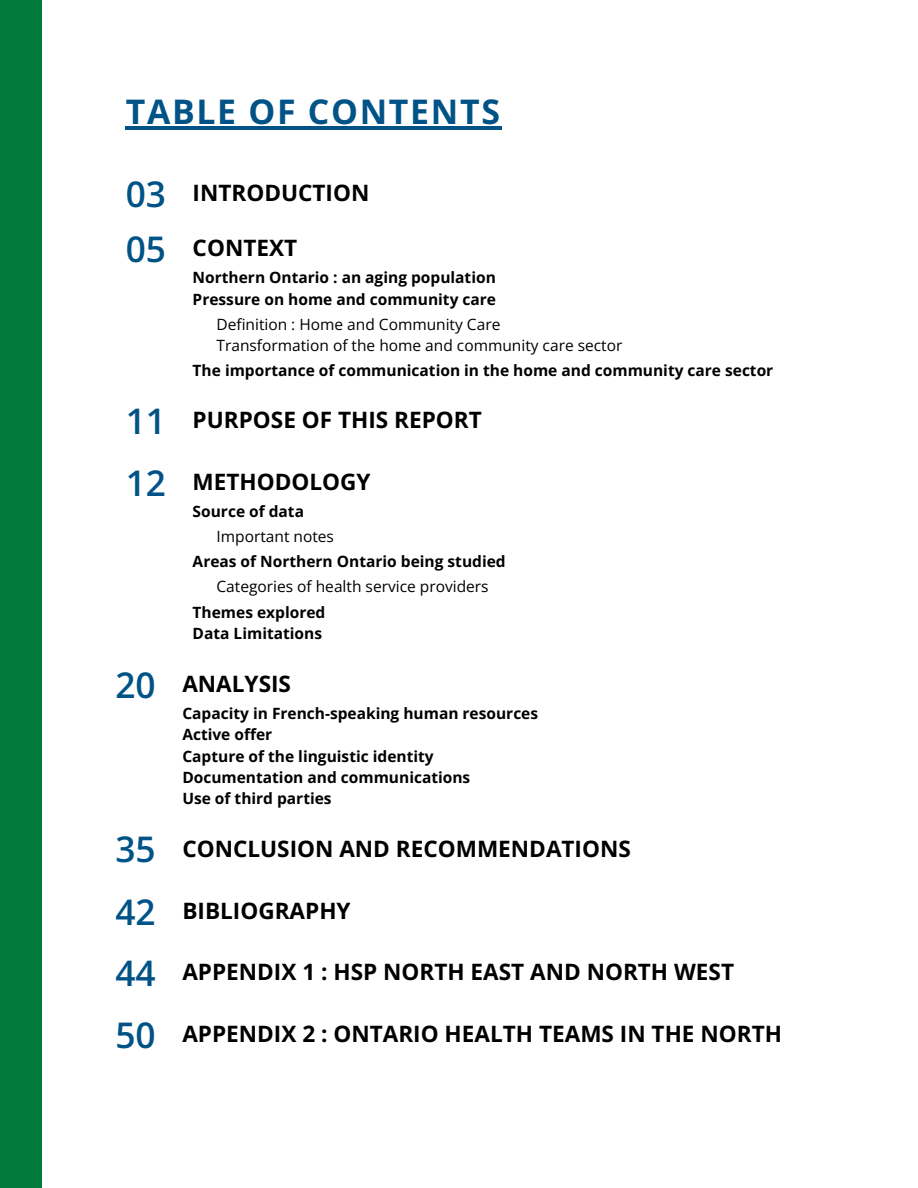
<style>
.page{position:relative;width:918px;height:1188px;background:#fff}
.page>*{position:absolute;margin:0;border:0;box-sizing:border-box;transform-origin:0 0}
.t1{font:600 35.25px "Open Sans";color:#015387}
.t2{font:700 33.9px "Open Sans";letter-spacing:.05em;color:#015387}
.t3{font:700 22.5px "Open Sans";color:#000}
.t4{font:700 15.45px/21.3px "Open Sans";color:#000}
.t5{font:15.45px "Open Sans";color:#000}
</style>
<div class="page">
<div style="left:0;top:0;width:42px;height:1188px;background:#007b3b"></div>
<hr style="left:126px;top:127px;width:376px;height:3px;background:#015387">
<p class="t2" style="left:126px;top:88px;width:376px">TABLE OF CONTENTS</p>
<h1 class="t1" style="left:126px;top:169px;width:42px">03</h1>
<p class="t3" style="left:193px;top:177px;width:178px">INTRODUCTION</p>
<p class="t1" style="left:126px;top:224px;width:42px">05</p>
<h2 class="t3" style="left:193px;top:232px;width:106px">CONTEXT</h2>
<h2 class="t4" style="left:193px;top:267px;width:305px">Northern Ontario : an aging population<br>Pressure on home and community care</h2>
<h3 class="t5" style="left:217px;top:313px;width:285px">Definition : Home and Community Care</h3>
<p class="t5" style="left:217px;top:334px;width:407px">Transformation of the home and community care sector</p>
<p class="t4" style="left:193px;top:359px;width:582px">The importance of communication in the home and community care sector</p>
<p class="t1" style="left:126px;top:396px;width:42px">11</p>
<h3 class="t3" style="left:193px;top:404px;width:291px">PURPOSE OF THIS REPORT</h3>
<p class="t1" style="left:126px;top:459px;width:42px">12</p>
<h2 class="t3" style="left:193px;top:466px;width:180px">METHODOLOGY</h2>
<h2 class="t4" style="left:193px;top:501px;width:113px">Source of data</h2>
<h3 class="t5" style="left:217px;top:526px;width:119px">Important notes</h3>
<p class="t4" style="left:193px;top:551px;width:315px">Areas of Northern Ontario being studied</p>
<h3 class="t5" style="left:217px;top:576px;width:274px">Categories of health service providers</h3>
<p class="t4" style="left:193px;top:601px;width:134px">Themes explored<br>Data Limitations</p>
<p class="t1" style="left:115px;top:660px;width:42px">20</p>
<h3 class="t3" style="left:182px;top:668px;width:110px">ANALYSIS</h3>
<h2 class="t4" style="left:182px;top:702px;width:357px">Capacity in French-speaking human resources<br>Active offer<br>Capture of the linguistic identity<br>Documentation and communications<br>Use of third parties</h2>
<p class="t1" style="left:115px;top:825px;width:42px">35</p>
<h3 class="t3" style="left:182px;top:833px;width:450px">CONCLUSION AND RECOMMENDATIONS</h3>
<p class="t1" style="left:115px;top:887px;width:42px">42</p>
<h2 class="t3" style="left:182px;top:895px;width:170px">BIBLIOGRAPHY</h2>
<p class="t1" style="left:115px;top:948px;width:42px">44</p>
<h2 class="t3" style="left:182px;top:956px;width:553px">APPENDIX 1 : HSP NORTH EAST AND NORTH WEST</h2>
<p class="t1" style="left:115px;top:1011px;width:42px">50</p>
<h2 class="t3" style="left:182px;top:1018px;width:601px">APPENDIX 2 : ONTARIO HEALTH TEAMS IN THE NORTH</h2>
</div>
